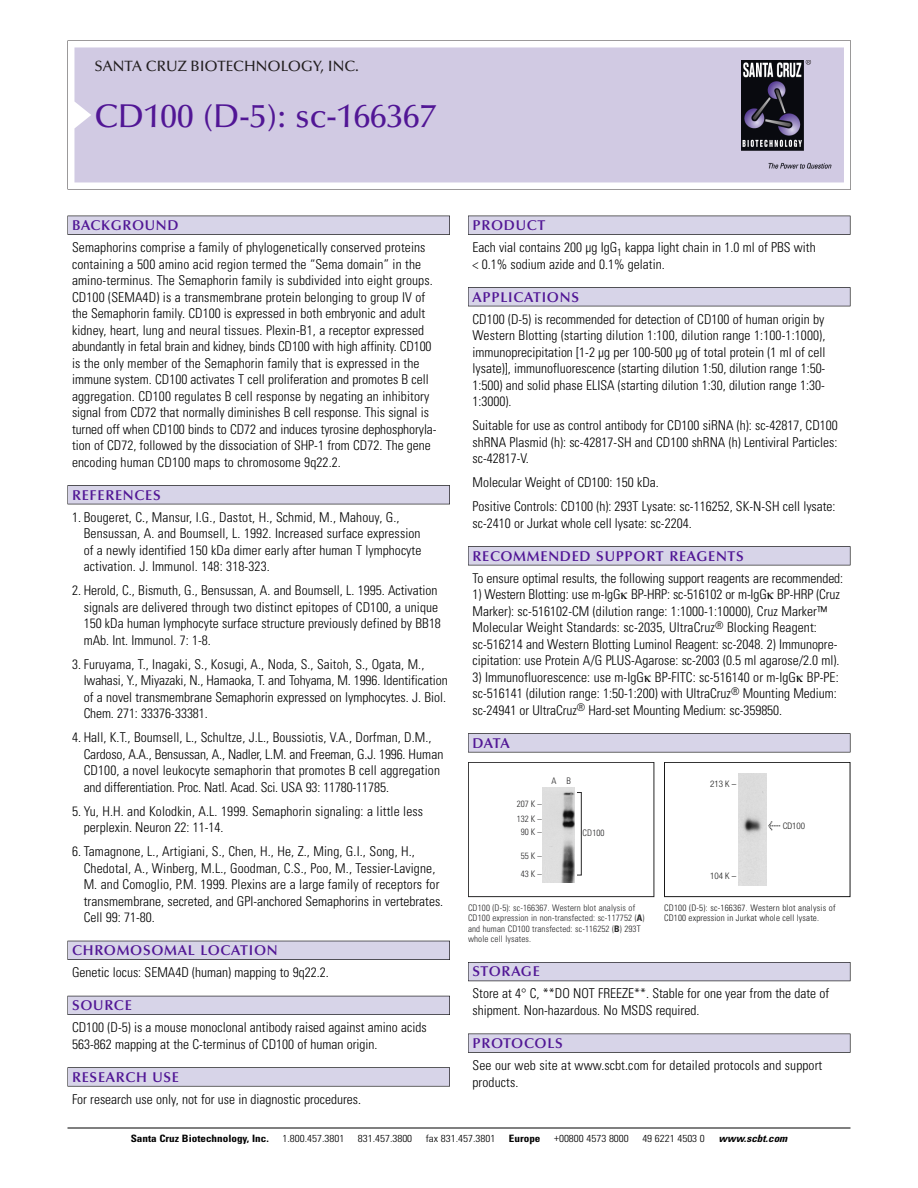
<style>
.page{position:relative;width:918px;height:1188px;background:#fff}
.page>*{position:absolute;margin:0;border:0;box-sizing:border-box;transform-origin:0 0}
.t1{font:500 33px "Optima";color:#511695}
.t2{font:500 15px "Optima";color:#231f20}
.t3{font:600 14.25px "Optima";letter-spacing:.05em;color:#511695}
.t4{font:300 condensed 13.5px/16.5px "Univers";color:#000}
.t5{font:300 condensed 10.2px "Univers";color:#000;scale:1.1 1}
.t6{font:700 condensed 10.2px "Univers";color:#000;scale:1.1 1}
.t7{font:italic 700 condensed 10.2px "Univers";color:#000;scale:1.1 1}
.t8{font:300 condensed 9px/10.5px "Univers";letter-spacing:.015em;color:#272627}
.t9{font:300 condensed 9px/10.5px "Univers";letter-spacing:.015em;color:#191919}
.t10{font:300 condensed 9px "Helvetica Neue";color:#191919}
.s1{font-weight:700}
.s2{font-family:"Meta Plus";font-weight:400;font-stretch:normal;font-size:10.5px}
</style>
<div class="page">
<svg style="left:68px;top:40px;width:783px;height:149px"></svg>
<div style="left:74px;top:47px;width:770px;height:135px;background:#d1cae3"></div>
<img style="left:741px;top:60px;width:90px;height:108px">
<div style="left:68px;top:216px;width:382px;height:19px;background:#535256"></div>
<div style="left:68px;top:216px;width:381px;height:18px;background:#d7d4e8"></div>
<div style="left:68px;top:485px;width:382px;height:19px;background:#515155"></div>
<div style="left:68px;top:486px;width:381px;height:18px;background:#d7d4e8"></div>
<div style="left:68px;top:941px;width:382px;height:19px;background:#515057"></div>
<div style="left:68px;top:941px;width:381px;height:18px;background:#d7d4e8"></div>
<div style="left:68px;top:996px;width:382px;height:19px;background:#535259"></div>
<div style="left:68px;top:996px;width:381px;height:18px;background:#d7d4e8"></div>
<svg style="left:68px;top:1067px;width:382px;height:20px"></svg>
<div style="left:68px;top:1068px;width:381px;height:18px;background:#d7d4e8"></div>
<div style="left:468px;top:216px;width:382px;height:19px;background:#535256"></div>
<div style="left:468px;top:216px;width:382px;height:18px;background:#d7d4e8"></div>
<div style="left:468px;top:287px;width:382px;height:19px;background:#515155"></div>
<div style="left:468px;top:288px;width:382px;height:18px;background:#d7d4e8"></div>
<div style="left:468px;top:546px;width:382px;height:19px;background:#545357"></div>
<div style="left:468px;top:547px;width:382px;height:18px;background:#d7d4e8"></div>
<div style="left:468px;top:733px;width:382px;height:19px;background:#575659"></div>
<div style="left:468px;top:734px;width:382px;height:18px;background:#d7d4e8"></div>
<div style="left:468px;top:962px;width:382px;height:19px;background:#55545b"></div>
<div style="left:468px;top:963px;width:382px;height:18px;background:#d7d4e8"></div>
<div style="left:468px;top:1034px;width:382px;height:19px;background:#545457"></div>
<div style="left:468px;top:1034px;width:382px;height:18px;background:#d7d4e8"></div>
<hr style="left:68px;top:1128px;width:782px;height:1px;background:#000">
<div style="left:468px;top:762px;width:186px;height:135px;border:1px solid #272627"></div>
<img style="left:543px;top:787px;width:32px;height:96px">
<div style="left:664px;top:762px;width:186px;height:135px;border:1px solid #191919"></div>
<img style="left:738px;top:773px;width:28px;height:113px">
<p class="t2" style="left:94px;top:60px;width:266px">SANTA CRUZ BIOTECHNOLOGY, INC.</p>
<p class="t1" style="left:94px;top:102px;width:343px">CD100 (D-5): sc-166367</p>
<p class="t3" style="left:72px;top:219px;width:108px">BACKGROUND</p>
<p class="t4" style="left:72px;top:240px;width:366px">Semaphorins comprise a family of phylogenetically conserved proteins containing a 500 amino acid region termed the “Sema domain” in the amino-terminus. The Semaphorin family is subdivided into eight groups.<br>CD100 (SEMA4D) is a transmembrane protein belonging to group IV of the Semaphorin family. CD100 is expressed in both embryonic and adult kidney, heart, lung and neural tissues. Plexin-B1, a receptor expressed abundantly in fetal brain and kidney, binds CD100 with high affinity. CD100 is the only member of the Semaphorin family that is expressed in the immune system. CD100 activates T cell proliferation and promotes B cell aggregation. CD100 regulates B cell response by negating an inhibitory signal from CD72 that normally diminishes B cell response. This signal is turned off when CD100 binds to CD72 and induces tyrosine dephosphoryla&shy;tion of CD72, followed by the dissociation of SHP-1 from CD72. The gene encoding human CD100 maps to chromosome 9q22.2.</p>
<p class="t3" style="left:72px;top:489px;width:90px">REFERENCES</p>
<p class="t4" style="left:84px;top:510px;width:339px;text-indent:-12px">1. Bougeret, C., Mansur, I.G., Dastot, H., Schmid, M., Mahouy, G., Bensussan, A. and Boumsell, L. 1992. Increased surface expression of a newly identified 150 kDa dimer early after human T lymphocyte activation. J. Immunol. 148: 318-323.</p>
<p class="t4" style="left:84px;top:583px;width:359px;text-indent:-12px">2. Herold, C., Bismuth, G., Bensussan, A. and Boumsell, L. 1995. Activation signals are delivered through two distinct epitopes of CD100, a unique 150 kDa human lymphocyte surface structure previously defined by BB18 mAb. Int. Immunol. 7: 1-8.</p>
<p class="t4" style="left:84px;top:657px;width:366px;text-indent:-12px">3. Furuyama, T., Inagaki, S., Kosugi, A., Noda, S., Saitoh, S., Ogata, M., Iwahasi, Y., Miyazaki, N., Hamaoka, T. and Tohyama, M. 1996. Identification of a novel transmembrane Semaphorin expressed on lymphocytes. J. Biol.<br>Chem. 271: 33376-33381.</p>
<p class="t4" style="left:84px;top:730px;width:361px;text-indent:-12px">4. Hall, K.T., Boumsell, L., Schultze, J.L., Boussiotis, V.A., Dorfman, D.M., Cardoso, A.A., Bensussan, A., Nadler, L.M. and Freeman, G.J. 1996. Human CD100, a novel leukocyte semaphorin that promotes B cell aggregation and differentiation. Proc. Natl. Acad. Sci. USA 93: 11780-11785.</p>
<p class="t4" style="left:84px;top:804px;width:341px;text-indent:-12px">5. Yu, H.H. and Kolodkin, A.L. 1999. Semaphorin signaling: a little less perplexin. Neuron 22: 11-14.</p>
<p class="t4" style="left:84px;top:844px;width:361px;text-indent:-12px">6. Tamagnone, L., Artigiani, S., Chen, H., He, Z., Ming, G.I., Song, H., Chedotal, A., Winberg, M.L., Goodman, C.S., Poo, M., Tessier-Lavigne, M. and Comoglio, P.M. 1999. Plexins are a large family of receptors for transmembrane, secreted, and GPI-anchored Semaphorins in vertebrates.<br>Cell 99: 71-80.</p>
<p class="t3" style="left:72px;top:944px;width:207px">CHROMOSOMAL LOCATION</p>
<p class="t4" style="left:72px;top:966px;width:258px">Genetic locus: SEMA4D (human) mapping to 9q22.2.</p>
<p class="t3" style="left:72px;top:999px;width:61px">SOURCE</p>
<p class="t4" style="left:72px;top:1021px;width:356px">CD100 (D-5) is a mouse monoclonal antibody raised against amino acids<br>563-862 mapping at the C-terminus of CD100 of human origin.</p>
<p class="t3" style="left:72px;top:1071px;width:109px">RESEARCH USE</p>
<p class="t4" style="left:72px;top:1092px;width:291px">For research use only, not for use in diagnostic procedures.</p>
<p class="t3" style="left:473px;top:219px;width:74px">PRODUCT</p>
<p class="t4" style="left:473px;top:240px;width:345px">Each vial contains 200 µg IgG<sub>1</sub> kappa light chain in 1.0 ml of PBS with &lt; 0.1% sodium azide and 0.1% gelatin.</p>
<p class="t3" style="left:473px;top:291px;width:108px">APPLICATIONS</p>
<p class="t4" style="left:473px;top:312px;width:354px;text-align:justify">CD100 (D-5) is recommended for detection of CD100 of human origin by Western Blotting (starting dilution 1:100, dilution range 1:100-1:1000), immunoprecipitation [1-2 µg per 100-500 µg of total protein (1 ml of cell lysate)], immunofluorescence (starting dilution 1:50, dilution range 1:50- 1:500) and solid phase ELISA (starting dilution 1:30, dilution range 1:30- 1:3000).</p>
<p class="t4" style="left:473px;top:418px;width:367px;text-align:justify">Suitable for use as control antibody for CD100 siRNA (h): sc-42817, CD100 shRNA Plasmid (h): sc-42817-SH and CD100 shRNA (h) Lentiviral Particles: sc-42817-V.</p>
<p class="t4" style="left:473px;top:475px;width:188px">Molecular Weight of CD100: 150 kDa.</p>
<p class="t4" style="left:473px;top:499px;width:365px">Positive Controls: CD100 (h): 293T Lysate: sc-116252, SK-N-SH cell lysate: sc-2410 or Jurkat whole cell lysate: sc-2204.</p>
<p class="t3" style="left:473px;top:550px;width:273px">RECOMMENDED SUPPORT REAGENTS</p>
<p class="t4" style="left:473px;top:571px;width:372px">To ensure optimal results, the following support reagents are recommended:</p>
<p class="t4" style="left:473px;top:588px;width:369px">1) Western Blotting: use m-IgG BP-HRP: sc-516102 or m-IgG BP-HRP (Cruz Marker): sc-516102-CM (dilution range: 1:1000-1:10000), Cruz Marker™ Molecular Weight Standards: sc-2035, UltraCruz<sup>®</sup> Blocking Reagent: sc-516214 and Western Blotting Luminol Reagent: sc-2048. 2) Immunopre&shy;cipitation: use Protein A/G PLUS-Agarose: sc-2003 (0.5 ml agarose/2.0 ml).</p>
<p class="t4" style="left:473px;top:670px;width:368px">3) Immunofluorescence: use m-IgG BP-FITC: sc-516140 or m-IgG BP-PE: sc-516141 (dilution range: 1:50-1:200) with UltraCruz<sup>®</sup> Mounting Medium: sc-24941 or UltraCruz<sup>®</sup> Hard-set Mounting Medium: sc-359850.</p>
<p class="t3" style="left:473px;top:737px;width:39px">DATA</p>
<p class="t8" style="left:517px;top:798px;width:26px;line-height:14.7px">207K –<br>132 K –</p>
<p class="t8" style="left:521px;top:828px;width:22px">90K–</p>
<p class="t8" style="left:521px;top:847px;width:22px;line-height:18.3px">55K–<br>43K–</p>
<p class="t8" style="left:551px;top:777px;width:21px">A B</p>
<p class="t8" style="left:583px;top:828px;width:24px">CD100</p>
<p class="t8" style="left:468px;top:903px;width:178px">CD100 (D-5): sc-166367. Western blot analysis of CD100 expression in non-transfected: sc-117752 (<span class="s1">A</span>) and human CD100 transfected: sc-116252 (<span class="s1">B</span>) 293T whole cell lysates.</p>
<p class="t10" style="left:710px;top:781px;width:28px">213 K –</p>
<p class="t10" style="left:710px;top:872px;width:28px">104 K –</p>
<p class="t10" style="left:768px;top:823px;width:39px"><span class="s2">&lt;</span> CD100</p>
<p class="t9" style="left:664px;top:903px;width:173px">CD100 (D-5): sc-166367. Western blot analysis of<br>CD100 expression in Jurkat whole cell lysate.</p>
<p class="t3" style="left:473px;top:966px;width:69px">STORAGE</p>
<p class="t4" style="left:473px;top:987px;width:358px">Store at 4° C, **DO NOT FREEZE**. Stable for one year from the date of shipment. Non-hazardous. No MSDS required.</p>
<p class="t3" style="left:473px;top:1037px;width:92px">PROTOCOLS</p>
<p class="t4" style="left:473px;top:1058px;width:351px">See our web site at www.scbt.com for detailed protocols and support products.</p>
<p class="t6" style="left:131px;top:1135px;width:127px">Santa Cruz Biotechnology, Inc.</p>
<p class="t5" style="left:282px;top:1135px;width:58px">1.800.457.3801</p>
<p class="t5" style="left:358px;top:1135px;width:51px">831.457.3800</p>
<p class="t5" style="left:426px;top:1135px;width:65px">fax 831.457.3801</p>
<p class="t6" style="left:509px;top:1135px;width:30px">Europe</p>
<p class="t5" style="left:554px;top:1135px;width:69px">+00800 4573 8000</p>
<p class="t5" style="left:642px;top:1135px;width:58px">49 6221 4503 0</p>
<p class="t7" style="left:719px;top:1135px;width:66px">www.scbt.com</p>
</div>
